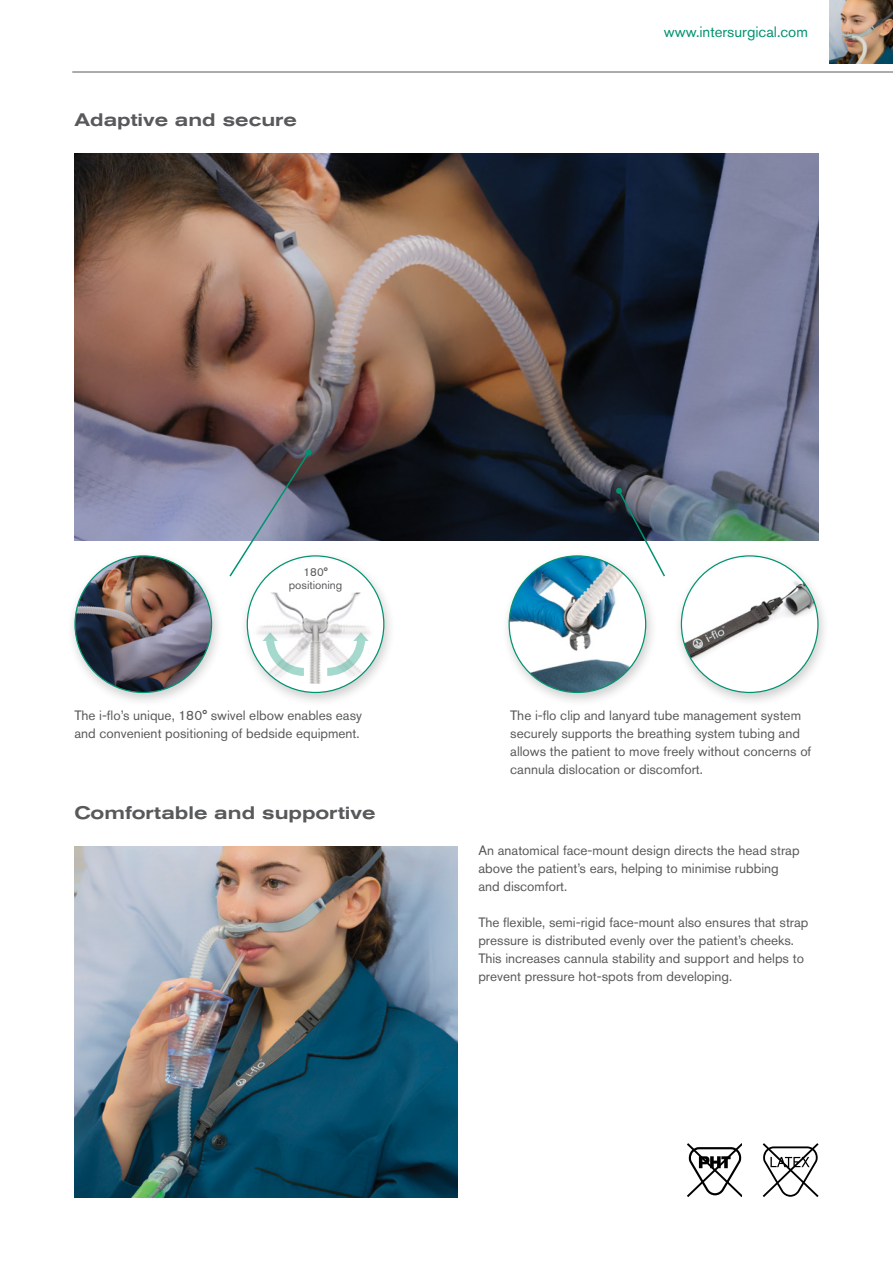
<style>
.page{position:relative;width:893px;height:1263px;background:#fff}
.page>*{position:absolute;margin:0;border:0;box-sizing:border-box;transform-origin:0 0}
.t1{font:500 expanded 18px "Akzidenz Grotesk Pro";color:#58595b}
.t2{font:15px "Akzidenz Grotesk Pro";color:#009370}
.t3{font:13.5px/18px "Akzidenz Grotesk Pro";color:#58595b}
.t4{font:11.55px/13.2px "Akzidenz Grotesk Pro";color:#58595b;text-align:center}
</style>
<div class="page">
<img style="left:830px;top:0;width:63px;height:63px">
<hr style="left:72px;top:72px;width:821px;height:1px;background:#58595b">
<img style="left:74px;top:153px;width:745px;height:387px">
<div style="left:500px;top:550px;width:158px;height:157px;background:#000;opacity:.2"></div>
<img style="left:509px;top:556px;width:137px;height:136px;border-radius:68px">
<div style="left:672px;top:550px;width:158px;height:157px;background:#000;opacity:.2"></div>
<img style="left:681px;top:564px;width:137px;height:128px">
<div style="left:66px;top:550px;width:158px;height:157px;background:#000;opacity:.2"></div>
<img style="left:75px;top:556px;width:137px;height:136px;border-radius:68px">
<div style="left:238px;top:550px;width:158px;height:157px;background:#000;opacity:.2"></div>
<div style="left:247px;top:556px;width:137px;height:136px;background:#fff;border-radius:50%"></div>
<img style="left:247px;top:593px;width:134px;height:91px">
<svg style="left:262px;top:632px;width:42px;height:44px"></svg>
<svg style="left:327px;top:632px;width:42px;height:44px"></svg>
<svg style="left:688px;top:1143px;width:54px;height:54px"></svg>
<svg style="left:763px;top:1143px;width:56px;height:54px"></svg>
<img style="left:74px;top:846px;width:383px;height:351px">
<svg style="left:228px;top:449px;width:84px;height:129px"></svg>
<svg style="left:616px;top:487px;width:50px;height:91px"></svg>
<h1 class="t1" style="left:74px;top:108px;width:224px">Adaptive and secure</h1>
<p class="t2" style="left:664px;top:22px;width:146px">www.intersurgical.com</p>
<p class="t4" style="left:289px;top:565px;width:55px">180° positioning</p>
<p class="t3" style="left:74px;top:706px;width:289px">The i-flo’s unique, 180° swivel elbow enables easy and convenient positioning of bedside equipment.</p>
<h1 class="t1" style="left:74px;top:801px;width:303px">Comfortable and supportive</h1>
<p class="t3" style="left:510px;top:706px;width:303px">The i-flo clip and lanyard tube management system securely supports the breathing system tubing and allows the patient to move freely without concerns of cannula dislocation or discomfort.</p>
<p class="t3" style="left:478px;top:841px;width:323px">An anatomical face-mount design directs the head strap above the patient’s ears, helping to minimise rubbing and discomfort.</p>
<p class="t3" style="left:478px;top:913px;width:332px">The flexible, semi-rigid face-mount also ensures that strap pressure is distributed evenly over the patient’s cheeks.<br>This increases cannula stability and support and helps to prevent pressure hot-spots from developing.</p>
</div>
